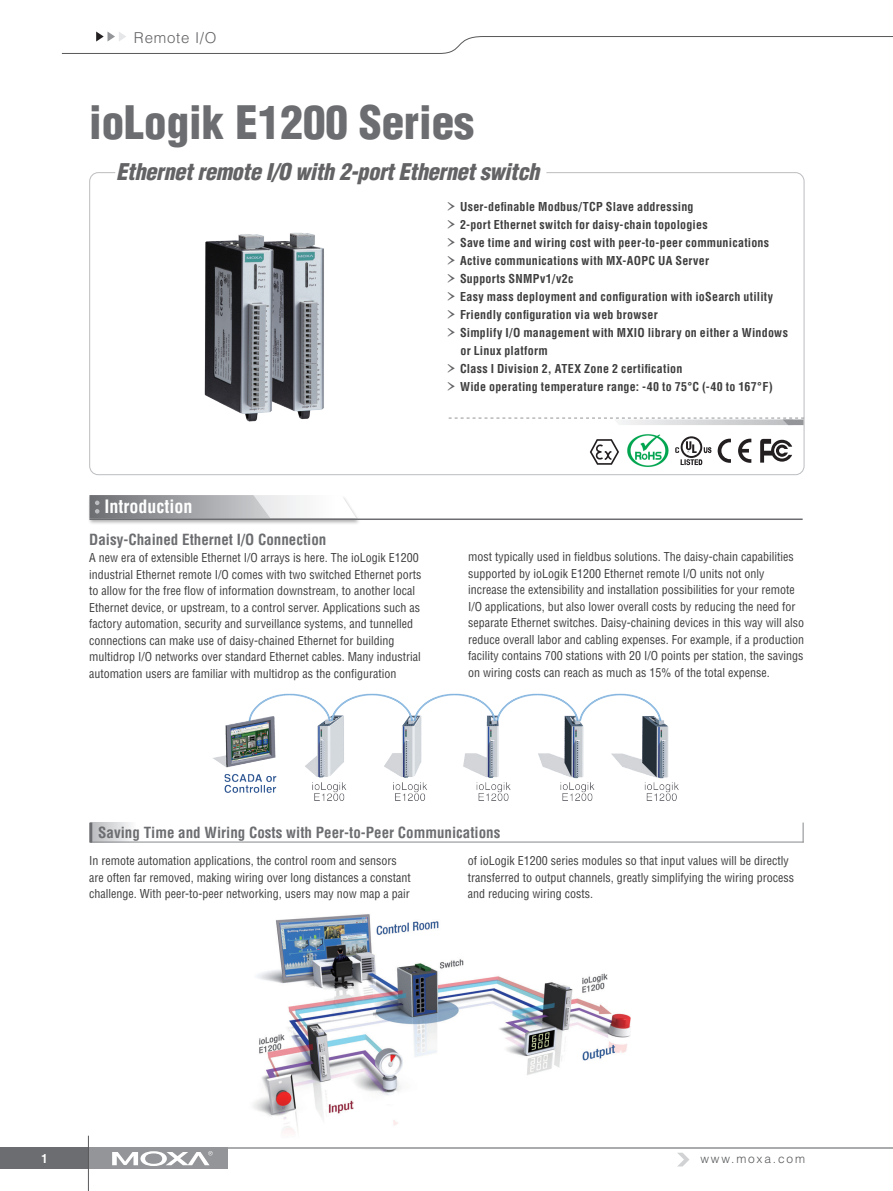
<style>
.page{position:relative;width:893px;height:1191px;background:#fff}
.page>*{position:absolute;margin:0;border:0;box-sizing:border-box;transform-origin:0 0}
.pro_name{font:900 condensed 45px "Helvetica";color:#6c6d70}
.pro_des{font:italic 900 condensed 22.5px "Helvetica";letter-spacing:-.015em;color:#636366}
.topic{font:700 condensed 18px "Helvetica";color:#fff}
.t1{font:700 condensed 15px "Helvetica";color:#6c6d70}
.t2{font:300 15px "Helvetica";letter-spacing:.05em;color:#636366}
.body{font:condensed 12px/16.5px "Helvetica";color:#3e3e3f}
.t3{font:700 condensed 12px/18px "Helvetica";letter-spacing:.02em;color:#3e3e3f}
.t4{font:300 12px "Helvetica";letter-spacing:.15em;color:#57585a}
.t5{font:700 condensed 12px "Helvetica";color:#fff}
.s1{font-family:"Garamond Premr Pro";font-weight:400;font-stretch:normal;font-size:24px;color:#636366}
</style>
<div class="page">
<svg style="left:61px;top:32px;width:832px;height:22px"></svg>
<hr style="left:0;top:1147px;width:893px;height:1px;background:#57585a">
<div style="left:0;top:1147px;width:90px;height:22px;background:#6c6d70"></div>
<div style="left:90px;top:1147px;width:138px;height:22px;background:#939598"></div>
<svg style="left:112px;top:1151px;width:101px;height:15px"></svg>
<hr style="left:88px;top:1135px;width:1px;height:56px;background:#59595c">
<svg style="left:678px;top:1152px;width:11px;height:14px"></svg>
<svg style="left:449px;top:418px;width:355px;height:7px"></svg>
<div style="left:87px;top:495px;width:274px;height:30px;background:#231f20;opacity:.35"></div>
<svg style="left:90px;top:495px;width:267px;height:23px"></svg>
<hr style="left:89px;top:518px;width:714px;height:2px;background:#6c6d70">
<svg style="left:590px;top:439px;width:29px;height:26px"></svg>
<img style="left:253px;top:914px;width:378px;height:219px">
<svg style="left:92px;top:822px;width:39px;height:19px"></svg>
<hr style="left:90px;top:841px;width:714px;height:1px;background:#939598">
<hr style="left:89px;top:822px;width:3px;height:20px;background:#6c6d70">
<hr style="left:802px;top:822px;width:2px;height:20px;background:#939598">
<img style="left:213px;top:693px;width:466px;height:108px">
<img style="left:297px;top:232px;width:27px;height:188px">
<img style="left:204px;top:233px;width:93px;height:189px">
<img style="left:627px;top:434px;width:42px;height:34px">
<svg style="left:718px;top:439px;width:13px;height:24px"></svg>
<svg style="left:738px;top:439px;width:13px;height:24px"></svg>
<svg style="left:760px;top:439px;width:32px;height:23px"></svg>
<svg style="left:675px;top:436px;width:36px;height:29px"></svg>
<p class="t2" style="left:134px;top:29px;width:84px">Remote I/O</p>
<p class="pro_name" style="left:89px;top:94px;width:386px">ioLogik E1200 Series</p>
<p class="pro_des" style="left:116px;top:158px;width:425px">Ethernet remote I/O with 2-port Ethernet switch</p>
<p class="topic" style="left:104px;top:496px;width:90px">Introduction</p>
<p class="t3" style="left:445px;top:198px;width:250px"><span class="s1">›</span> User-definable Modbus/TCP Slave addressing</p>
<p class="t3" style="left:445px;top:216px;width:264px"><span class="s1">›</span> 2-port Ethernet switch for daisy-chain topologies</p>
<p class="t3" style="left:445px;top:234px;width:325px"><span class="s1">›</span> Save time and wiring cost with peer-to-peer communications</p>
<p class="t3" style="left:445px;top:252px;width:265px"><span class="s1">›</span> Active communications with MX-AOPC UA Server</p>
<p class="t3" style="left:445px;top:270px;width:130px"><span class="s1">›</span> Supports SNMPv1/v2c</p>
<p class="t3" style="left:445px;top:288px;width:329px"><span class="s1">›</span> Easy mass deployment and configuration with ioSearch utility</p>
<p class="t3" style="left:445px;top:306px;width:214px"><span class="s1">›</span> Friendly configuration via web browser</p>
<p class="t3" style="left:460px;top:324px;width:329px;text-indent:-15px"><span class="s1">›</span> Simplify I/O management with MXIO library on either a Windows or Linux platform</p>
<p class="t3" style="left:445px;top:360px;width:238px"><span class="s1">›</span> Class I Division 2, ATEX Zone 2 certification</p>
<p class="t3" style="left:445px;top:378px;width:329px"><span class="s1">›</span> Wide operating temperature range: -40 to 75°C (-40 to 167°F)</p>
<p class="t1" style="left:89px;top:530px;width:239px">Daisy-Chained Ethernet I/O Connection</p>
<p class="body" style="left:89px;top:549px;width:334px">A new era of extensible Ethernet I/O arrays is here. The ioLogik E1200 industrial Ethernet remote I/O comes with two switched Ethernet ports to allow for the free flow of information downstream, to another local Ethernet device, or upstream, to a control server. Applications such as factory automation, security and surveillance systems, and tunnelled connections can make use of daisy-chained Ethernet for building multidrop I/O networks over standard Ethernet cables. Many industrial automation users are familiar with multidrop as the configuration</p>
<p class="body" style="left:468px;top:548px;width:337px">most typically used in fieldbus solutions. The daisy-chain capabilities supported by ioLogik E1200 Ethernet remote I/O units not only increase the extensibility and installation possibilities for your remote I/O applications, but also lower overall costs by reducing the need for separate Ethernet switches. Daisy-chaining devices in this way will also reduce overall labor and cabling expenses. For example, if a production facility contains 700 stations with 20 I/O points per station, the savings on wiring costs can reach as much as 15% of the total expense.</p>
<p class="t1" style="left:98px;top:824px;width:404px">Saving Time and Wiring Costs with Peer-to-Peer Communications</p>
<p class="body" style="left:89px;top:852px;width:323px">In remote automation applications, the control room and sensors are often far removed, making wiring over long distances a constant challenge. With peer-to-peer networking, users may now map a pair</p>
<p class="body" style="left:468px;top:852px;width:328px">of ioLogik E1200 series modules so that input values will be directly transferred to output channels, greatly simplifying the wiring process and reducing wiring costs.</p>
<p class="t5" style="left:41px;top:1151px;width:7px">1</p>
<p class="t4" style="left:700px;top:1151px;width:106px">www.moxa.com</p>
</div>
